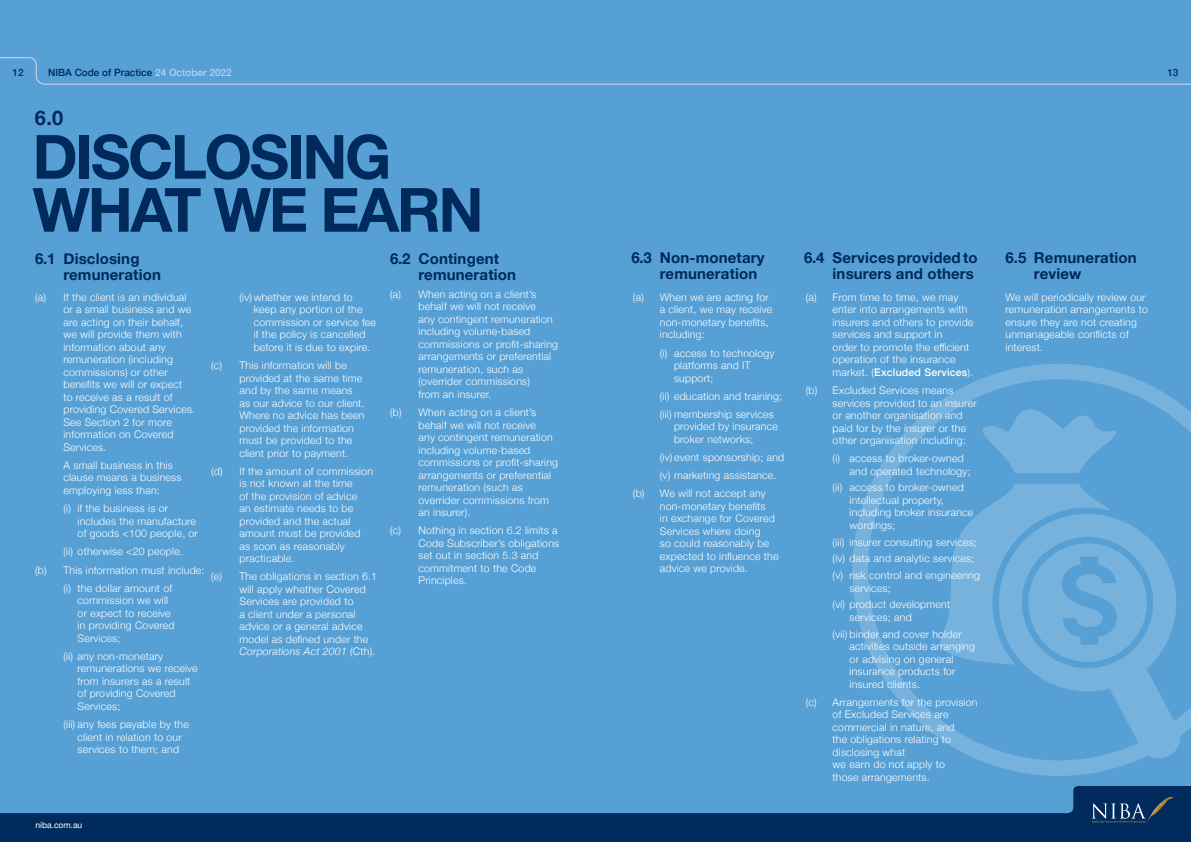
<style>
.page{position:relative;width:1191px;height:842px;background:#fff}
.page>*{position:absolute;margin:0;border:0;box-sizing:border-box;transform-origin:0 0}
.t1{font:700 61px/53px "Helvetica Neue";letter-spacing:-.04em;color:#00295c}
.No__large{font:700 20px "Helvetica Neue";color:#00295c}
.SUBHEAD_bold{font:700 15px/16px "Helvetica Neue";letter-spacing:.01em;color:#00295c}
.BODY_light_indented{font:700 15px/16px "Helvetica Neue";letter-spacing:.01em;color:#00295c}
.BODY_light_indented-2{font:300 10.5px/12.5px "Helvetica Neue";letter-spacing:.02em;color:#fff}
.BODY_light_double_i{font:300 10.5px/12.5px "Helvetica Neue";letter-spacing:.02em;color:#fff}
.t2{font:500 10px "Helvetica Neue";color:#00295c}
.t3{font:8.5px "Helvetica Neue";color:#fff}
.s1{color:#b8d2ec}
.s2{font-size:9px}
.s3{font-style:italic}
.s4{font-weight:500}
</style>
<div class="page">
<div style="left:0;top:0;width:1191px;height:821px;background:#56a0d5"></div>
<svg style="left:0;top:57px;width:1191px;height:28px"></svg>
<svg style="left:0;top:786px;width:1191px;height:56px;fill:#002b5c"></svg>
<svg style="left:1091px;top:795px;width:84px;height:28px;background:#1e4167"></svg>
<svg style="left:852px;top:364px;width:339px;height:412px"></svg>
<svg style="left:940px;top:409px;width:241px;height:350px"></svg>
<p class="t2" style="left:13px;top:65px;width:13px">12</p>
<p class="t2" style="left:48px;top:65px;width:185px">NIBA Code of Practice <span class="s1">24 October 2022</span></p>
<p class="t2" style="left:1167px;top:65px;width:13px">13</p>
<p class="No__large" style="left:35px;top:102px;width:30px">6.0</p>
<p class="t1" style="left:32px;top:132px;width:452px">DISCLOSING<br>WHAT WE EARN</p>
<p class="SUBHEAD_bold" style="left:63px;top:251px;width:99px;text-indent:-28px">6.1 Disclosing remuneration</p>
<p class="BODY_light_indented-2" style="left:63px;top:290px;width:133px;text-indent:-28px">(a) If the client is an individual or a small business and we are acting on their behalf, we will provide them with information about any remuneration (including commissions) or other benefits we will or expect<br>to receive as a result of providing Covered Services.<br>See Section 2 for more information on Covered<br>Services.</p>
<p class="BODY_light_indented-2" style="left:63px;top:458px;width:119px">A small business in this clause means a business employing less than:</p>
<p class="BODY_light_double_i" style="left:78px;top:501px;width:122px;text-indent:-14px">(i) if the business is or includes the manufacture of goods &lt;100 people, or</p>
<p class="BODY_light_double_i" style="left:63px;top:545px;width:120px">(ii) otherwise &lt;20 people<span class="s2">.</span></p>
<p class="BODY_light_indented-2" style="left:35px;top:563px;width:171px">(b) This information must include:</p>
<p class="BODY_light_double_i" style="left:78px;top:581px;width:98px;text-indent:-14px">(i) the dollar amount of commission we will or expect to receive in providing Covered<br>Services;</p>
<p class="BODY_light_double_i" style="left:78px;top:649px;width:121px;text-indent:-14px">(ii) any non-monetary remunerations we receive from insurers as a result of providing Covered<br>Services;</p>
<p class="BODY_light_double_i" style="left:78px;top:717px;width:113px;text-indent:-14px">(iii) any fees payable by the client in relation to our services to them; and</p>
<p class="BODY_light_double_i" style="left:254px;top:290px;width:124px;text-indent:-14px">(iv) whether we intend to keep any portion of the commission or service fee if the policy is cancelled before it is due to expire.</p>
<p class="BODY_light_indented-2" style="left:239px;top:358px;width:127px;text-indent:-28px">(c) This information will be provided at the same time and by the same means as our advice to our client.<br>Where no advice has been provided the information must be provided to the client prior to payment.</p>
<p class="BODY_light_indented-2" style="left:239px;top:464px;width:135px;text-indent:-28px">(d) If the amount of commission is not known at the time<br>of the provision of advice<br>an estimate needs to be provided and the actual amount must be provided as soon as reasonably practicable.</p>
<p class="BODY_light_indented-2" style="left:239px;top:570px;width:139px;text-indent:-28px">(e) The obligations in section 6.1 will apply whether Covered<br>Services are provided to<br>a client under a personal advice or a general advice model as defined under the<br><span class="s3">Corporations Act 2001</span> (Cth).</p>
<p class="BODY_light_indented" style="left:418px;top:251px;width:99px;text-indent:-28px">6.2 Contingent remuneration</p>
<p class="BODY_light_indented-2" style="left:418px;top:287px;width:141px;text-indent:-28px">(a) When acting on a client’s behalf we will not receive<br>any contingent remuneration including volume-based commissions or profit-sharing arrangements or preferential remuneration, such as (overrider commissions)<br>from an insurer.</p>
<p class="BODY_light_indented-2" style="left:418px;top:405px;width:141px;text-indent:-28px">(b) When acting on a client’s behalf we will not receive<br>any contingent remuneration including volume-based commissions or profit-sharing arrangements or preferential remuneration (such as overrider commissions from an insurer).</p>
<p class="BODY_light_indented-2" style="left:418px;top:524px;width:142px;text-indent:-28px">(c) Nothing in section 6.2 limits a<br>Code Subscriber’s obligations set out in section 5.3 and commitment to the Code<br>Principles.</p>
<p class="t3" style="left:36px;top:819px;width:48px">niba.com.au</p>
<p class="SUBHEAD_bold" style="left:660px;top:250px;width:106px;text-indent:-28px">6.3 Non-monetary remuneration</p>
<p class="BODY_light_indented-2" style="left:660px;top:290px;width:114px;text-indent:-27px">(a) When we are acting for a client, we may receive non-monetary benefits, including:</p>
<p class="BODY_light_double_i" style="left:674px;top:346px;width:102px;text-indent:-14px">(i) access to technology platforms and IT support;</p>
<p class="BODY_light_double_i" style="left:660px;top:389px;width:124px">(ii) education and training;</p>
<p class="BODY_light_double_i" style="left:674px;top:407px;width:105px;text-indent:-14px">(iii) membership services provided by insurance broker networks;</p>
<p class="BODY_light_double_i" style="left:660px;top:450px;width:126px">(iv) event sponsorship; and</p>
<p class="BODY_light_double_i" style="left:660px;top:468px;width:118px">(v) marketing assistance.</p>
<p class="BODY_light_indented-2" style="left:660px;top:487px;width:120px;text-indent:-27px">(b) We will not accept any non-monetary benefits<br>in exchange for Covered<br>Services where doing<br>so could reasonably be expected to influence the advice we provide.</p>
<p class="SUBHEAD_bold" style="left:804px;top:250px;width:175px;text-align:right">6.4 Services provided to insurers and others</p>
<p class="BODY_light_indented-2" style="left:832px;top:290px;width:142px;text-indent:-27px">(a) From time to time, we may enter into arrangements with insurers and others to provide services and support in<br>order to promote the efficient operation of the insurance market. (<span class="s4">Excluded Services</span>).</p>
<p class="BODY_light_indented-2" style="left:832px;top:383px;width:146px;text-indent:-27px">(b) Excluded Services means services provided to an insurer or another organisation and paid for by the insurer or the other organisation including:</p>
<p class="BODY_light_double_i" style="left:849px;top:451px;width:122px;text-indent:-17px">(i) access to broker-owned and operated technology;</p>
<p class="BODY_light_double_i" style="left:849px;top:481px;width:125px;text-indent:-17px">(ii) access to broker-owned intellectual property, including broker insurance wordings;</p>
<p class="BODY_light_double_i" style="left:832px;top:535px;width:146px">(iii) insurer consulting services;</p>
<p class="BODY_light_double_i" style="left:832px;top:552px;width:143px">(iv) data and analytic services;</p>
<p class="BODY_light_double_i" style="left:849px;top:568px;width:132px;text-indent:-17px">(v) risk control and engineering services;</p>
<p class="BODY_light_double_i" style="left:849px;top:598px;width:102px;text-indent:-17px">(vi) product development services; and</p>
<p class="BODY_light_double_i" style="left:849px;top:627px;width:127px;text-indent:-17px">(vii) binder and cover holder activities outside arranging or advising on general insurance products for insured clients.</p>
<p class="BODY_light_indented-2" style="left:832px;top:695px;width:146px;text-indent:-27px">(c) Arrangements for the provision of Excluded Services are commercial in nature, and<br>the obligations relating to disclosing what<br>we earn do not apply to<br>those arrangements.</p>
<p class="SUBHEAD_bold" style="left:1034px;top:250px;width:104px;text-indent:-28px">6.5 Remuneration review</p>
<p class="BODY_light_indented-2" style="left:1005px;top:290px;width:144px">We will periodically review our remuneration arrangements to ensure they are not creating unmanageable conflicts of interest.</p>
</div>
